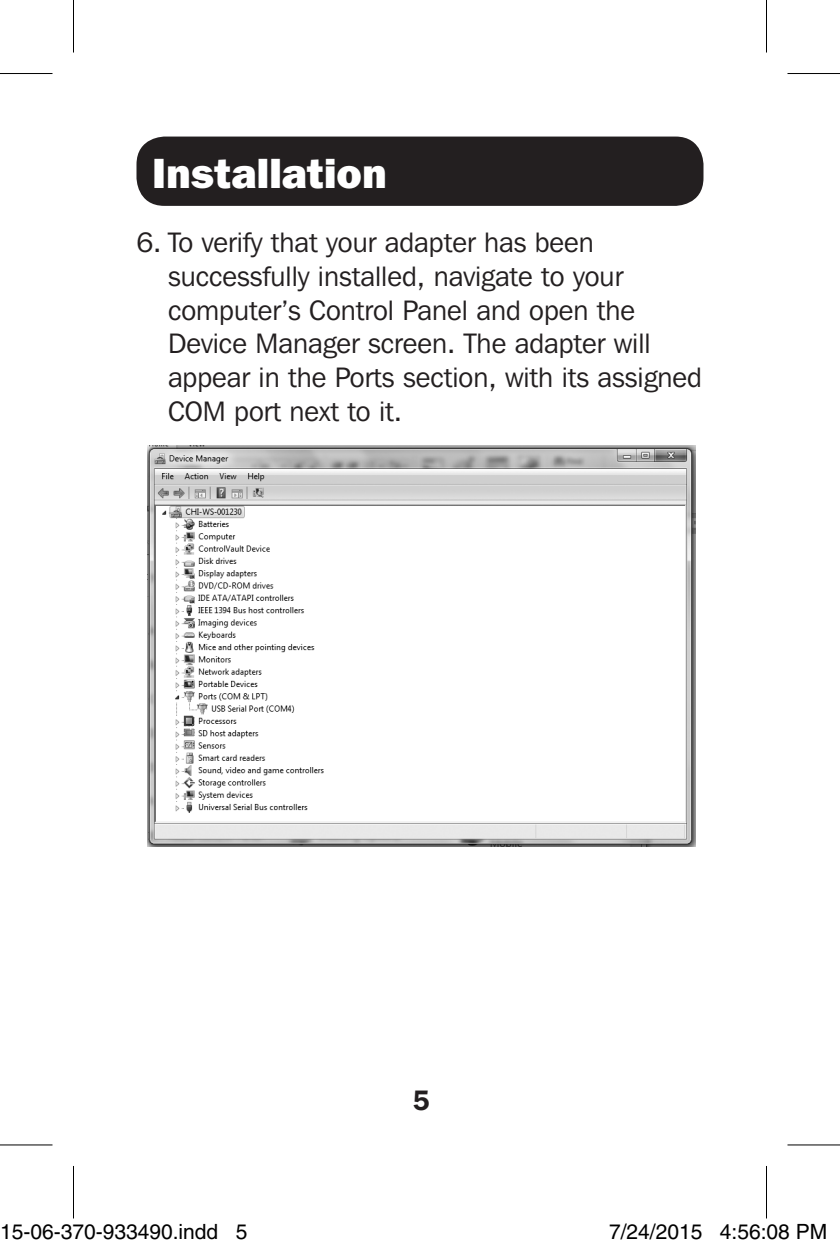
<style>
.page{position:relative;width:840px;height:1250px;background:#fff}
.page>*{position:absolute;margin:0;border:0;box-sizing:border-box;transform-origin:0 0}
.t1{font:800 42px "Franklin Gothic IT Cby BT";color:#fff}
.t2{font:28px/33.6px "Franklin Gothic IT Cby BT";color:#231f20}
.t3{font:600 28px "Franklin Gothic IT Cby BT";color:#231f20}
.t4{font:21px "Helvetica";color:#000}
</style>
<div class="page">
<div style="left:136px;top:136px;width:568px;height:70px;background:#231f20;border-radius:28px"></div>
<img style="left:147px;top:445px;width:549px;height:401px">
<svg style="left:0;top:1145px;width:52px;height:1px"></svg>
<svg style="left:788px;top:1145px;width:52px;height:1px"></svg>
<hr style="left:0;top:73px;width:52px;height:1px;background:#000">
<hr style="left:788px;top:73px;width:52px;height:1px;background:#000">
<hr style="left:0;top:1144px;width:52px;height:1px;background:#000">
<hr style="left:788px;top:1144px;width:52px;height:1px;background:#000">
<hr style="left:73px;top:0;width:1px;height:52px;background:#000">
<hr style="left:73px;top:1166px;width:1px;height:52px;background:#000">
<hr style="left:766px;top:0;width:1px;height:52px;background:#000">
<hr style="left:766px;top:1166px;width:1px;height:52px;background:#000">
<div style="left:32px;top:1225px;width:8px;height:13px;border:1px solid #fff;border-radius:50%"></div>
<div style="left:30px;top:1224px;width:12px;height:16px;border:1px solid #fff;border-radius:50%"></div>
<div style="left:86px;top:1225px;width:8px;height:13px;border:1px solid #fff;border-radius:50%"></div>
<div style="left:84px;top:1224px;width:12px;height:16px;border:1px solid #fff;border-radius:50%"></div>
<div style="left:163px;top:1225px;width:8px;height:13px;border:1px solid #fff;border-radius:50%"></div>
<div style="left:161px;top:1224px;width:12px;height:16px;border:1px solid #fff;border-radius:50%"></div>
<div style="left:669px;top:1225px;width:8px;height:13px;border:1px solid #fff;border-radius:50%"></div>
<div style="left:667px;top:1224px;width:12px;height:16px;border:1px solid #fff;border-radius:50%"></div>
<div style="left:769px;top:1225px;width:7px;height:13px;border:1px solid #fff;border-radius:50%"></div>
<div style="left:767px;top:1224px;width:11px;height:16px;border:1px solid #fff;border-radius:50%"></div>
<p class="t1" style="left:152px;top:146px;width:236px">Installation</p>
<p class="t2" style="left:168px;top:225px;width:536px;text-indent:-32px">6. To verify that your adapter has been successfully installed, navigate to your computer’s Control Panel and open the Device Manager screen. The adapter will appear in the Ports section, with its assigned COM port next to it.</p>
<p class="t3" style="left:413px;top:1082px;width:19px">5</p>
<p class="t4" style="left:0;top:1219px;width:249px">15-06-370-933490.indd 5</p>
<p class="t4" style="left:609px;top:1219px;width:220px">7/24/2015 4:56:08 PM</p>
</div>
